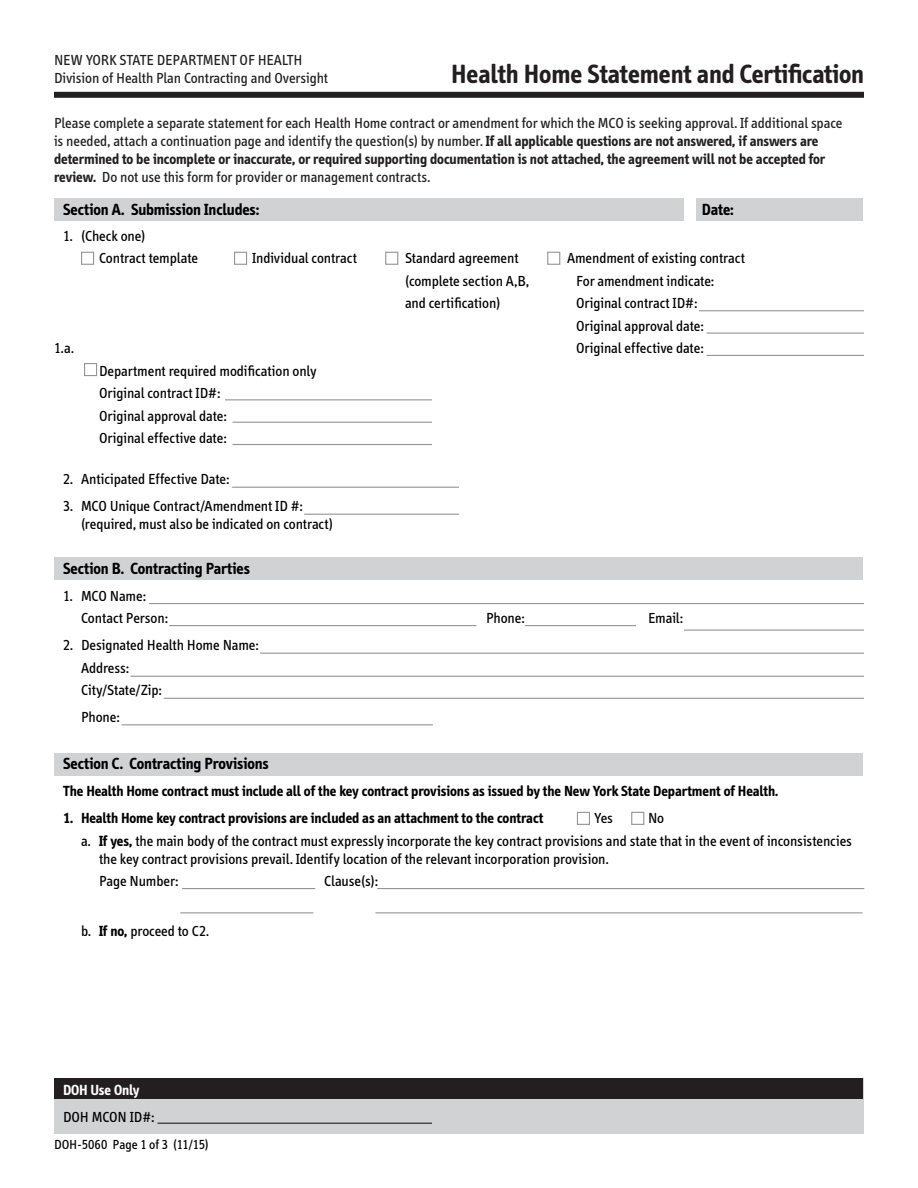
<style>
.page{position:relative;width:918px;height:1188px;background:#fff}
.page>*{position:absolute;margin:0;border:0;box-sizing:border-box;transform-origin:0 0}
.t1{font:108px "Times";letter-spacing:.005em;color:#000}
.t2{font:700 27px "Info";color:#231f20}
.text{font:700 16.5px "Info";color:#000}
.heads{font:700 16.5px "Info";color:#000}
.t3{font:15px/18px "Info";color:#231f20}
.indent_1{font:15px "Info";color:#000}
.text-2{font:15px/18px "Info";color:#000}
.heads-2{font:15px/18px "Info";color:#000}
.heads-3{font:700 15px "Info";color:#000}
.text-3{font:700 15px "Info";color:#fff}
.heads-4{font:13.5px "Info";letter-spacing:.005em;color:#000}
.s1{font-weight:700}
</style>
<div class="page">
<div style="left:54px;top:92px;width:810px;height:6px;background:#231f20"></div>
<div style="left:54px;top:557px;width:808px;height:23px;background:#d1d2d4"></div>
<div style="left:81px;top:252px;width:13px;height:13px;background:#fff;border:1px solid #939598"></div>
<div style="left:234px;top:252px;width:13px;height:13px;background:#fff;border:1px solid #939598"></div>
<div style="left:385px;top:252px;width:13px;height:13px;background:#fff;border:1px solid #939598"></div>
<hr style="left:699px;top:310px;width:165px;height:1px;background:#939598">
<hr style="left:706px;top:355px;width:158px;height:1px;background:#939598">
<hr style="left:706px;top:333px;width:158px;height:1px;background:#939598">
<div style="left:54px;top:198px;width:630px;height:22px;background:#d1d2d4"></div>
<div style="left:697px;top:198px;width:166px;height:22px;background:#d1d2d4"></div>
<div style="left:54px;top:1078px;width:810px;height:56px;background:#d1d2d4"></div>
<div style="left:54px;top:1078px;width:808px;height:21px;background:#231f20"></div>
<hr style="left:158px;top:1123px;width:274px;height:1px;background:#231f20">
<div style="left:577px;top:812px;width:13px;height:13px;background:#fff;border:1px solid #939598"></div>
<div style="left:631px;top:812px;width:13px;height:13px;background:#fff;border:1px solid #939598"></div>
<hr style="left:260px;top:653px;width:604px;height:1px;background:#939598">
<hr style="left:130px;top:676px;width:734px;height:1px;background:#939598">
<hr style="left:164px;top:698px;width:700px;height:1px;background:#939598">
<hr style="left:122px;top:724px;width:311px;height:1px;background:#939598">
<hr style="left:149px;top:603px;width:715px;height:1px;background:#939598">
<hr style="left:169px;top:625px;width:307px;height:1px;background:#939598">
<hr style="left:684px;top:630px;width:180px;height:1px;background:#939598">
<hr style="left:525px;top:625px;width:111px;height:1px;background:#939598">
<hr style="left:232px;top:487px;width:227px;height:1px;background:#939598">
<hr style="left:304px;top:514px;width:155px;height:1px;background:#939598">
<div style="left:54px;top:753px;width:808px;height:23px;background:#d1d2d4"></div>
<hr style="left:182px;top:888px;width:133px;height:1px;background:#939598">
<hr style="left:377px;top:888px;width:487px;height:1px;background:#939598">
<hr style="left:180px;top:912px;width:133px;height:1px;background:#939598">
<hr style="left:375px;top:912px;width:487px;height:1px;background:#939598">
<div style="left:547px;top:252px;width:13px;height:13px;background:#fff;border:1px solid #939598"></div>
<div style="left:84px;top:363px;width:13px;height:13px;background:#fff;border:1px solid #939598"></div>
<hr style="left:225px;top:399px;width:207px;height:1px;background:#939598">
<hr style="left:232px;top:444px;width:200px;height:1px;background:#939598">
<hr style="left:232px;top:422px;width:200px;height:1px;background:#939598">
<p class="t3" style="left:54px;top:51px;width:250px">NEW YORK STATE DEPARTMENT OF HEALTH</p>
<p class="t3" style="left:54px;top:69px;width:275px">Division of Health Plan Contracting and Oversight</p>
<p class="t3" style="left:54px;top:114px;width:790px">Please complete a separate statement for each Health Home contract or amendment for which the MCO is seeking approval. If additional space is needed, attach a continuation page and identify the question(s) by number. <span class="s1">If all applicable questions are not answered, if answers are determined to be incomplete or inaccurate, or required supporting documentation is not attached, the agreement will not be accepted for review.</span> Do not use this form for provider or management contracts.</p>
<p class="t2" style="left:451px;top:59px;width:414px">Health Home Statement and Certification</p>
<h1 class="t1" style="left:287px;top:41px;width:354px">DRAFT</h1>
<p class="heads" style="left:63px;top:200px;width:198px">Section A. Submission Includes:</p>
<p class="heads" style="left:702px;top:200px;width:33px">Date:</p>
<p class="text-2" style="left:63px;top:227px;width:84px">1. (Check one)</p>
<p class="indent_1" style="left:99px;top:250px;width:101px">Contract template</p>
<p class="indent_1" style="left:252px;top:250px;width:106px">Individual contract</p>
<p class="indent_1" style="left:405px;top:250px;width:115px">Standard agreement</p>
<p class="indent_1" style="left:567px;top:250px;width:179px">Amendment of existing contract</p>
<p class="indent_1" style="left:405px;top:272px;width:126px">(complete section A,B,</p>
<p class="indent_1" style="left:576px;top:272px;width:140px">For amendment indicate:</p>
<p class="indent_1" style="left:405px;top:295px;width:97px">and certification)</p>
<p class="indent_1" style="left:576px;top:295px;width:123px">Original contract ID#:</p>
<p class="indent_1" style="left:576px;top:317px;width:129px">Original approval date:</p>
<p class="indent_1" style="left:54px;top:340px;width:21px">1.a.</p>
<p class="indent_1" style="left:576px;top:340px;width:129px">Original effective date:</p>
<p class="text-2" style="left:99px;top:362px;width:219px">Department required modification only</p>
<p class="text-2" style="left:99px;top:384px;width:123px">Original contract ID#:</p>
<p class="text-2" style="left:99px;top:407px;width:129px">Original approval date:</p>
<p class="text-2" style="left:99px;top:429px;width:129px">Original effective date:</p>
<p class="text-2" style="left:63px;top:470px;width:168px">2. Anticipated Effective Date:</p>
<p class="text-2" style="left:81px;top:497px;width:253px;text-indent:-18px">3. MCO Unique Contract/Amendment ID #: (required, must also be indicated on contract)</p>
<p class="text" style="left:63px;top:559px;width:188px">Section B. Contracting Parties</p>
<p class="text-2" style="left:63px;top:587px;width:84px">1. MCO Name:</p>
<p class="indent_1" style="left:81px;top:610px;width:88px">Contact Person:</p>
<p class="indent_1" style="left:486px;top:610px;width:40px">Phone:</p>
<p class="indent_1" style="left:648px;top:610px;width:37px">Email:</p>
<p class="text-2" style="left:63px;top:637px;width:197px">2. Designated Health Home Name:</p>
<p class="indent_1" style="left:81px;top:660px;width:50px">Address:</p>
<p class="indent_1" style="left:81px;top:682px;width:82px">City/State/Zip:</p>
<p class="indent_1" style="left:81px;top:709px;width:40px">Phone:</p>
<p class="text" style="left:63px;top:754px;width:207px">Section C. Contracting Provisions</p>
<p class="heads-3" style="left:63px;top:783px;width:717px">The Health Home contract must include all of the key contract provisions as issued by the New York State Department of Health.</p>
<p class="heads-3" style="left:63px;top:810px;width:482px">1. Health Home key contract provisions are included as an attachment to the contract</p>
<p class="heads-2" style="left:594px;top:809px;width:20px">Yes</p>
<p class="heads-2" style="left:648px;top:809px;width:18px">No</p>
<p class="heads-2" style="left:99px;top:832px;width:754px;text-indent:-18px">a. <span class="s1">If yes,</span> the main body of the contract must expressly incorporate the key contract provisions and state that in the event of inconsistencies the key contract provisions prevail. Identify location of the relevant incorporation provision.</p>
<p class="heads-2" style="left:99px;top:872px;width:81px">Page Number:</p>
<p class="heads-2" style="left:324px;top:872px;width:55px">Clause(s):</p>
<p class="heads-2" style="left:81px;top:922px;width:129px">b. <span class="s1">If no,</span> proceed to C2.</p>
<p class="text-3" style="left:63px;top:1081px;width:78px">DOH Use Only</p>
<p class="text-2" style="left:63px;top:1108px;width:93px">DOH MCON ID#:</p>
<p class="heads-4" style="left:54px;top:1137px;width:156px">DOH-5060 Page 1 of 3 (11/15)</p>
</div>
